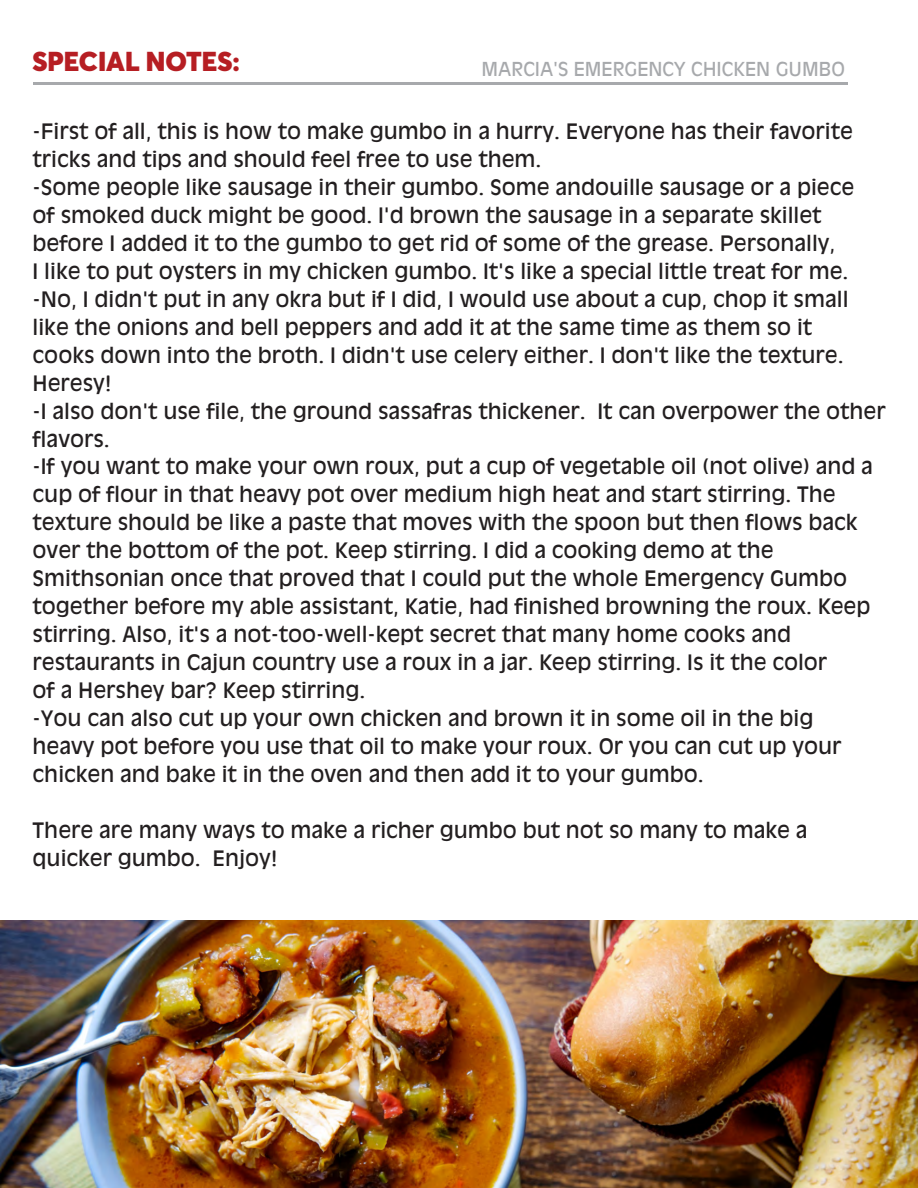
<style>
.page{position:relative;width:918px;height:1188px;background:#fff}
.page>*{position:absolute;margin:0;border:0;box-sizing:border-box;transform-origin:0 0}
.t1{font:900 27px "Averta";color:#b61e23}
.t2{font:21px/27.9px "Antique Olive";color:#231f20}
.t3{font:18.9px "Antique Olive";color:#a7a9ac}
</style>
<div class="page">
<img style="left:0;top:921px;width:918px;height:267px">
<hr style="left:33px;top:83px;width:815px;height:2px;background:#a7a9ac">
<p class="t1" style="left:32px;top:50px;width:209px">SPECIAL NOTES:</p>
<p class="t3" style="left:482px;top:61px;width:365px">MARCIA'S EMERGENCY CHICKEN GUMBO</p>
<p class="t2" style="left:33px;top:119px;width:822px">- First of all, this is how to make gumbo in a hurry. Everyone has their favorite tricks and tips and should feel free to use them.</p>
<p class="t2" style="left:33px;top:175px;width:823px">- Some people like sausage in their gumbo. Some andouille sausage or a piece of smoked duck might be good. I'd brown the sausage in a separate skillet before I added it to the gumbo to get rid of some of the grease. Personally,<br>I like to put oysters in my chicken gumbo. It's like a special little treat for me.</p>
<p class="t2" style="left:33px;top:286px;width:817px">- No, I didn't put in any okra but if I did, I would use about a cup, chop it small like the onions and bell peppers and add it at the same time as them so it cooks down into the broth. I didn't use celery either. I don't like the texture.<br>Heresy!</p>
<p class="t2" style="left:33px;top:398px;width:855px">- I also don't use file, the ground sassafras thickener. It can overpower the other flavors.</p>
<p class="t2" style="left:33px;top:454px;width:842px">- If you want to make your own roux, put a cup of vegetable oil (not olive) and a cup of flour in that heavy pot over medium high heat and start stirring. The texture should be like a paste that moves with the spoon but then flows back over the bottom of the pot. Keep stirring. I did a cooking demo at the Smithsonian once that proved that I could put the whole Emergency Gumbo together before my able assistant, Katie, had finished browning the roux. Keep stirring. Also, it's a not-too-well-kept secret that many home cooks and restaurants in Cajun country use a roux in a jar. Keep stirring. Is it the color<br>of a Hershey bar? Keep stirring.</p>
<p class="t2" style="left:33px;top:705px;width:810px">- You can also cut up your own chicken and brown it in some oil in the big heavy pot before you use that oil to make your roux. Or you can cut up your chicken and bake it in the oven and then add it to your gumbo.</p>
<p class="t2" style="left:33px;top:817px;width:776px">There are many ways to make a richer gumbo but not so many to make a quicker gumbo. Enjoy!</p>
</div>
